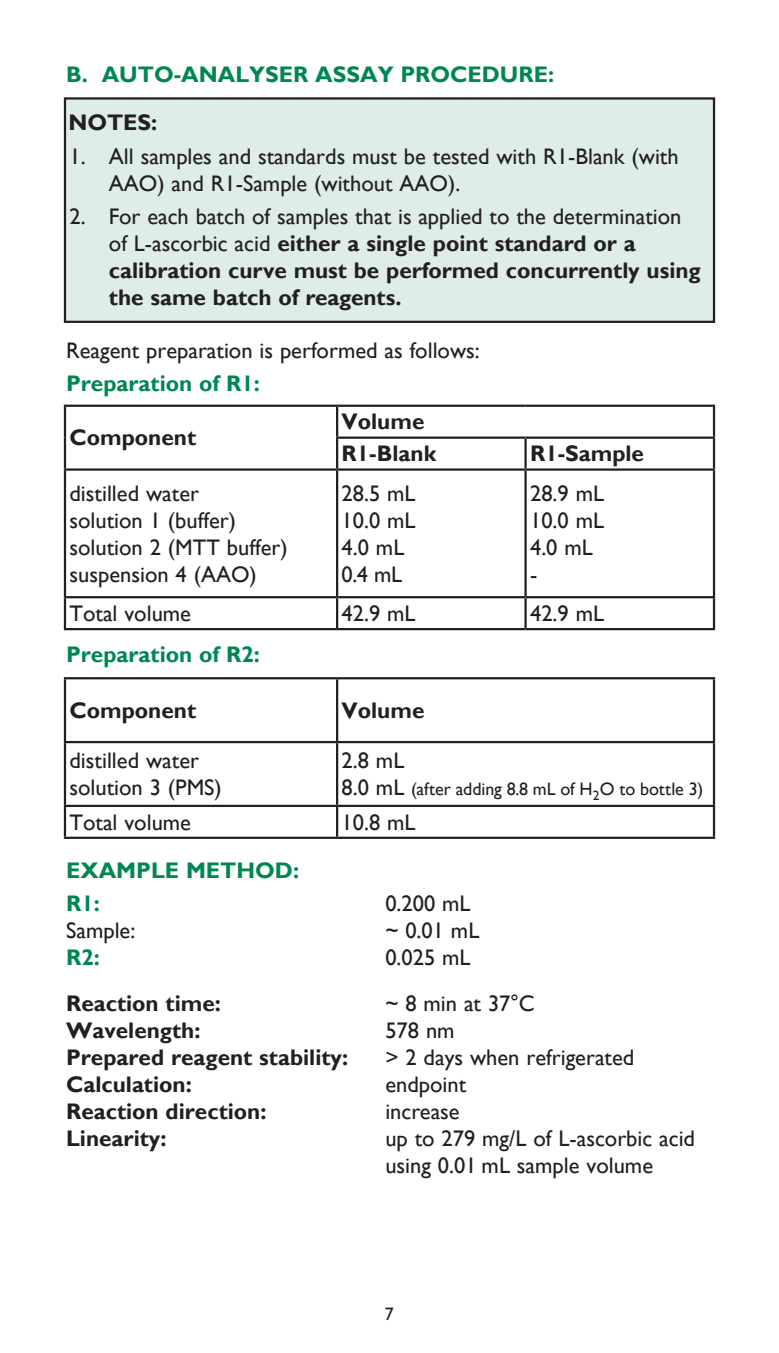
<style>
.page{position:relative;width:779px;height:1353px;background:#fff}
.page>*{position:absolute;margin:0;border:0;box-sizing:border-box;transform-origin:0 0}
.t1{font:22.5px/27px "Gill Sans";color:#231f20}
.t2{font:700 22.5px/27px "Gill Sans";color:#231f20}
.t3{font:700 22.5px "Gill Sans";color:#008751}
.t4{font:18px "Gill Sans";color:#231f20}
.s1{font-weight:400}
.s2{font-size:22.5px}
</style>
<div class="page">
<svg style="left:66px;top:407px;width:646px;height:221px"></svg>
<hr style="left:64px;top:404px;width:273px;height:3px;background:#231f20">
<hr style="left:64px;top:407px;width:2px;height:30px;background:#231f20">
<hr style="left:337px;top:404px;width:188px;height:3px;background:#231f20">
<hr style="left:336px;top:407px;width:2px;height:29px;background:#231f20">
<hr style="left:525px;top:404px;width:189px;height:3px;background:#231f20">
<hr style="left:712px;top:407px;width:2px;height:29px;background:#231f20">
<hr style="left:64px;top:437px;width:2px;height:31px;background:#231f20">
<hr style="left:336px;top:436px;width:189px;height:3px;background:#231f20">
<hr style="left:336px;top:439px;width:2px;height:29px;background:#231f20">
<hr style="left:525px;top:436px;width:189px;height:3px;background:#231f20">
<hr style="left:524px;top:439px;width:2px;height:29px;background:#231f20">
<hr style="left:712px;top:439px;width:2px;height:29px;background:#231f20">
<hr style="left:64px;top:468px;width:273px;height:2px;background:#231f20">
<hr style="left:64px;top:470px;width:2px;height:126px;background:#231f20">
<hr style="left:337px;top:468px;width:188px;height:2px;background:#231f20">
<hr style="left:336px;top:470px;width:2px;height:126px;background:#231f20">
<hr style="left:525px;top:468px;width:189px;height:2px;background:#231f20">
<hr style="left:524px;top:470px;width:2px;height:126px;background:#231f20">
<hr style="left:712px;top:470px;width:2px;height:126px;background:#231f20">
<hr style="left:64px;top:596px;width:273px;height:2px;background:#231f20">
<hr style="left:64px;top:598px;width:2px;height:30px;background:#231f20">
<hr style="left:337px;top:596px;width:188px;height:2px;background:#231f20">
<hr style="left:336px;top:598px;width:2px;height:30px;background:#231f20">
<hr style="left:525px;top:596px;width:189px;height:2px;background:#231f20">
<hr style="left:524px;top:598px;width:2px;height:30px;background:#231f20">
<hr style="left:712px;top:598px;width:2px;height:30px;background:#231f20">
<hr style="left:64px;top:628px;width:273px;height:2px;background:#231f20">
<hr style="left:337px;top:628px;width:188px;height:2px;background:#231f20">
<hr style="left:525px;top:628px;width:189px;height:2px;background:#231f20">
<div style="left:65px;top:98px;width:648px;height:224px;background:#deede6"></div>
<div style="left:64px;top:97px;width:650px;height:226px;border:2px solid #231f20"></div>
<svg style="left:66px;top:679px;width:646px;height:157px"></svg>
<hr style="left:64px;top:677px;width:273px;height:2px;background:#231f20">
<hr style="left:64px;top:679px;width:2px;height:61px;background:#231f20">
<hr style="left:337px;top:677px;width:377px;height:2px;background:#231f20">
<hr style="left:336px;top:679px;width:2px;height:61px;background:#231f20">
<hr style="left:712px;top:679px;width:2px;height:61px;background:#231f20">
<hr style="left:64px;top:740px;width:273px;height:3px;background:#231f20">
<hr style="left:64px;top:743px;width:2px;height:61px;background:#231f20">
<hr style="left:337px;top:740px;width:377px;height:3px;background:#231f20">
<hr style="left:336px;top:743px;width:2px;height:61px;background:#231f20">
<hr style="left:712px;top:743px;width:2px;height:61px;background:#231f20">
<hr style="left:64px;top:804px;width:273px;height:3px;background:#231f20">
<hr style="left:64px;top:807px;width:2px;height:29px;background:#231f20">
<hr style="left:337px;top:804px;width:377px;height:3px;background:#231f20">
<hr style="left:336px;top:807px;width:2px;height:29px;background:#231f20">
<hr style="left:712px;top:807px;width:2px;height:29px;background:#231f20">
<hr style="left:64px;top:836px;width:273px;height:2px;background:#231f20">
<hr style="left:337px;top:836px;width:377px;height:2px;background:#231f20">
<p class="t3" style="left:66px;top:61px;width:489px">B. AUTO-ANALYSER ASSAY PROCEDURE:</p>
<p class="t2" style="left:68px;top:110px;width:90px">NOTES:</p>
<p class="t1" style="left:109px;top:143px;width:571px;text-indent:-39px">1. All samples and standards must be tested with R1-Blank (with<br>AAO) and R1-Sample (without AAO).</p>
<p class="t2" style="left:109px;top:204px;width:593px;text-indent:-39px"><span class="s1">2. For each batch of samples that is applied to the determination of L-ascorbic acid</span> either a single point standard or a calibration curve must be performed concurrently using the same batch of reagents.</p>
<p class="t1" style="left:66px;top:337px;width:415px">Reagent preparation is performed as follows:</p>
<p class="t3" style="left:66px;top:370px;width:195px">Preparation of R1:</p>
<p class="t2" style="left:69px;top:425px;width:128px">Component</p>
<p class="t1" style="left:69px;top:480px;width:131px">distilled water</p>
<p class="t1" style="left:69px;top:507px;width:168px">solution 1 (buffer)</p>
<p class="t1" style="left:69px;top:534px;width:219px">solution 2 (MTT buffer)</p>
<p class="t1" style="left:69px;top:561px;width:189px">suspension 4 (AAO)</p>
<p class="t2" style="left:341px;top:409px;width:84px">Volume</p>
<p class="t2" style="left:341px;top:441px;width:96px">R1-Blank</p>
<p class="t2" style="left:529px;top:441px;width:115px">R1-Sample</p>
<p class="t1" style="left:341px;top:480px;width:75px">28.5 mL</p>
<p class="t1" style="left:341px;top:507px;width:75px">10.0 mL</p>
<p class="t1" style="left:341px;top:534px;width:64px">4.0 mL</p>
<p class="t1" style="left:341px;top:561px;width:62px">0.4 mL</p>
<p class="t1" style="left:529px;top:480px;width:75px">28.9 mL</p>
<p class="t1" style="left:529px;top:507px;width:75px">10.0 mL</p>
<p class="t1" style="left:529px;top:534px;width:64px">4.0 mL</p>
<p class="t1" style="left:529px;top:561px;width:9px">-</p>
<p class="t1" style="left:69px;top:600px;width:123px">Total volume</p>
<p class="t1" style="left:341px;top:600px;width:75px">42.9 mL</p>
<p class="t1" style="left:529px;top:600px;width:75px">42.9 mL</p>
<p class="t3" style="left:66px;top:640px;width:195px">Preparation of R2:</p>
<p class="t2" style="left:69px;top:697px;width:128px">Component</p>
<p class="t2" style="left:341px;top:697px;width:84px">Volume</p>
<p class="t1" style="left:69px;top:747px;width:131px">distilled water</p>
<p class="t1" style="left:69px;top:774px;width:154px">solution 3 (PMS)</p>
<p class="t1" style="left:341px;top:747px;width:64px">2.8 mL</p>
<p class="t4" style="left:341px;top:778px;width:363px"><span class="s2">8.0 mL</span> (after adding 8.8 mL of H<sub>2</sub>O to bottle 3)</p>
<p class="t1" style="left:69px;top:808px;width:123px">Total volume</p>
<p class="t1" style="left:341px;top:808px;width:75px">10.8 mL</p>
<p class="t3" style="left:66px;top:856px;width:234px">EXAMPLE METHOD:</p>
<p class="t3" style="left:66px;top:889px;width:35px">R1:</p>
<p class="t1" style="left:385px;top:890px;width:87px">0.200 mL</p>
<p class="t1" style="left:66px;top:917px;width:71px">Sample:</p>
<p class="t1" style="left:385px;top:917px;width:95px">~ 0.01 mL</p>
<p class="t3" style="left:66px;top:943px;width:35px">R2:</p>
<p class="t1" style="left:385px;top:944px;width:87px">0.025 mL</p>
<p class="t2" style="left:66px;top:990px;width:156px">Reaction time:</p>
<p class="t1" style="left:385px;top:990px;width:151px">~ 8 min at 37°C</p>
<p class="t2" style="left:66px;top:1017px;width:136px">Wavelength:</p>
<p class="t1" style="left:385px;top:1017px;width:71px">578 nm</p>
<p class="t2" style="left:66px;top:1044px;width:283px">Prepared reagent stability:</p>
<p class="t1" style="left:385px;top:1044px;width:250px">&gt; 2 days when refrigerated</p>
<p class="t2" style="left:66px;top:1071px;width:127px">Calculation:</p>
<p class="t1" style="left:385px;top:1071px;width:82px">endpoint</p>
<p class="t2" style="left:66px;top:1098px;width:202px">Reaction direction:</p>
<p class="t1" style="left:385px;top:1098px;width:76px">increase</p>
<p class="t2" style="left:66px;top:1125px;width:102px">Linearity:</p>
<p class="t1" style="left:385px;top:1125px;width:311px">up to 279 mg/L of L-ascorbic acid using 0.01 mL sample volume</p>
<p class="t4" style="left:385px;top:1302px;width:10px">7</p>
</div>
